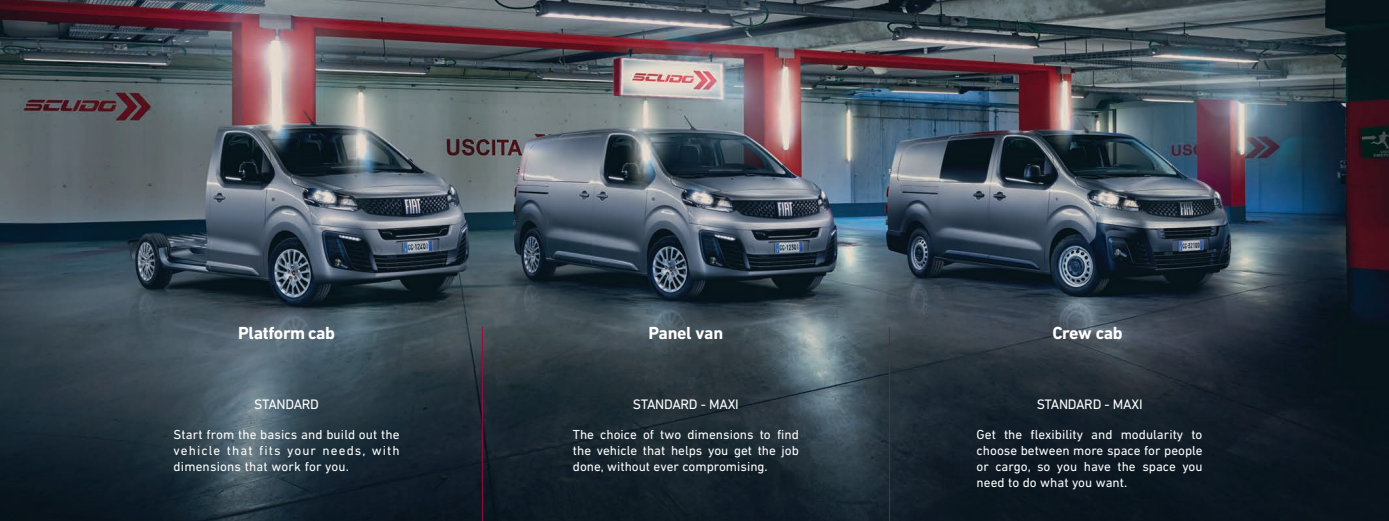
<style>
.page{position:relative;width:1389px;height:521px;background:#fff}
.page>*{position:absolute;margin:0;border:0;box-sizing:border-box;transform-origin:0 0}
.t1{font:700 17.85px "DIN Next LT Pro";letter-spacing:-.02em;color:#fff}
.t2{font:14px "DIN Next LT Pro";letter-spacing:-.02em;color:#fff}
.t3{font:13.3px/15.9px "DIN Next LT Pro";color:#fff;text-align:justify}
</style>
<div class="page">
<img style="left:0;top:0;width:1389px;height:521px">
<hr style="left:482px;top:327px;width:1px;height:194px;background:#a1093c">
<hr style="left:889px;top:327px;width:1px;height:194px;background:#a1093c">
<h1 class="t1" style="left:238px;top:323px;width:98px">Platform cab</h1>
<h1 class="t1" style="left:649px;top:323px;width:76px">Panel van</h1>
<h1 class="t1" style="left:1052px;top:323px;width:72px">Crew cab</h1>
<p class="t2" style="left:254px;top:396px;width:66px">STANDARD</p>
<p class="t2" style="left:633px;top:396px;width:107px">STANDARD - MAXI</p>
<p class="t2" style="left:1037px;top:396px;width:107px">STANDARD - MAXI</p>
<p class="t3" style="left:573px;top:427px;width:228px">The choice of two dimensions to find the vehicle that helps you get the job done, without ever compromising.</p>
<p class="t3" style="left:977px;top:427px;width:228px">Get the flexibility and modularity to choose between more space for people or cargo, so you have the space you need to do what you want.</p>
<p class="t3" style="left:174px;top:427px;width:228px">Start from the basics and build out the vehicle that fits your needs, with dimensions that work for you.</p>
</div>
